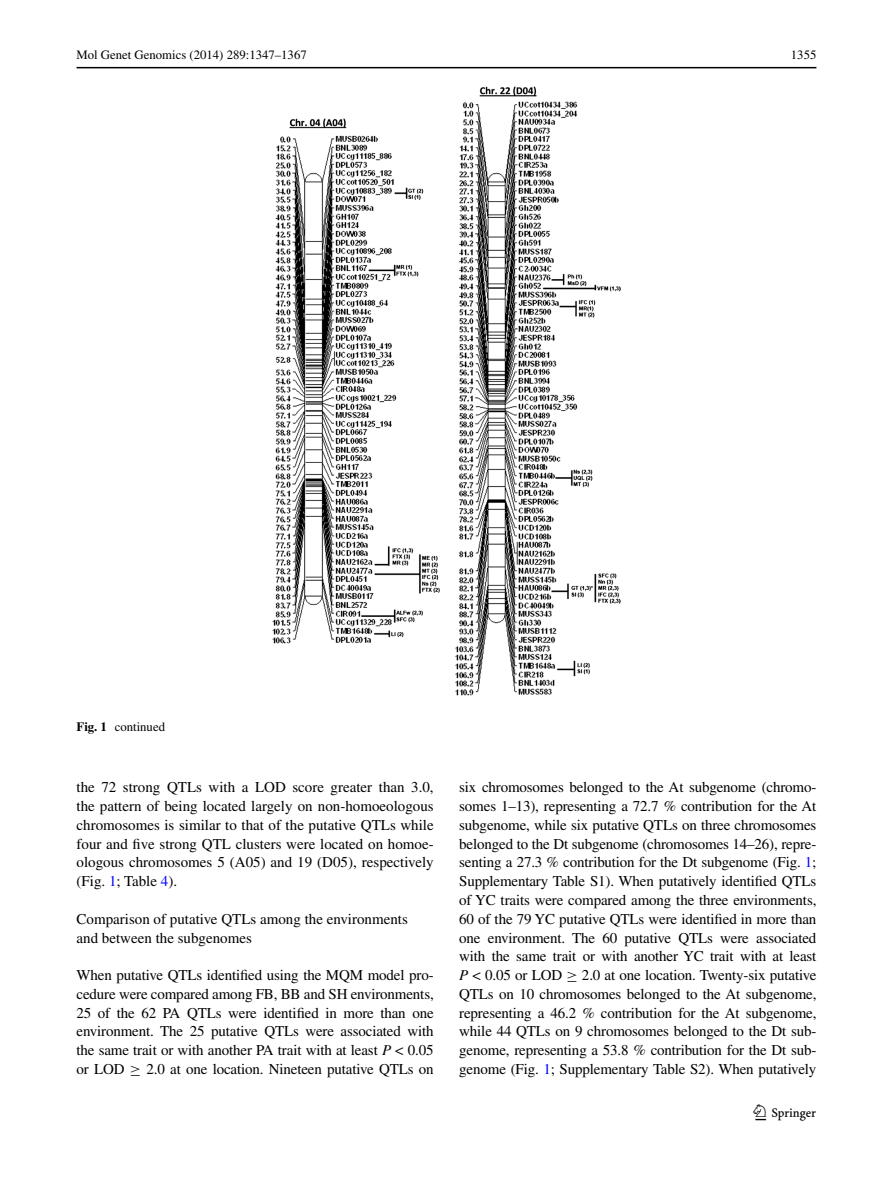
<style>
.page{position:relative;width:893px;height:1187px;background:#fff}
.page>*{position:absolute;margin:0;border:0;box-sizing:border-box;transform-origin:0 0}
.t1{font:22.5px "Springnew";color:#000}
.t2{font:15px/18.8px "Times";color:#000;text-align:justify}
.t3{font:12.75px "Times";color:#000}
.s1{font-weight:700}
.s2{color:#00f}
.s3{font-style:italic}
.s4{font-family:"MTSY"}
</style>
<div class="page">
<hr style="left:77px;top:67px;width:739px;height:1px;background:#000">
<img style="left:272px;top:87px;width:349px;height:608px">
<p class="t3" style="left:77px;top:48px;width:232px">Mol Genet Genomics (2014) 289:1347–1367</p>
<p class="t3" style="left:791px;top:48px;width:27px">1355</p>
<p class="t3" style="left:77px;top:719px;width:90px"><span class="s1">Fig. 1</span> continued</p>
<p class="t2" style="left:77px;top:777px;width:359px">the 72 strong QTLs with a LOD score greater than 3.0, the pattern of being located largely on non-homoeologous chromosomes is similar to that of the putative QTLs while four and five strong QTL clusters were located on homoe&shy;ologous chromosomes 5 (A05) and 19 (D05), respectively (Fig. <span class="s2">1</span>; Table <span class="s2">4</span>).</p>
<p class="t2" style="left:77px;top:909px;width:333px">Comparison of putative QTLs among the environments and between the subgenomes</p>
<p class="t2" style="left:77px;top:965px;width:359px">When putative QTLs identified using the MQM model pro&shy;cedure were compared among FB, BB and SH environments, 25 of the 62 PA QTLs were identified in more than one environment. The 25 putative QTLs were associated with the same trait or with another PA trait with at least <span class="s3">P</span> &lt; 0.05 or LOD <span class="s4">≥</span> 2.0 at one location. Nineteen putative QTLs on</p>
<p class="t2" style="left:459px;top:777px;width:359px">six chromosomes belonged to the At subgenome (chromo&shy;somes 1–13), representing a 72.7 % contribution for the At subgenome, while six putative QTLs on three chromosomes belonged to the Dt subgenome (chromosomes 14–26), repre&shy;senting a 27.3 % contribution for the Dt subgenome (Fig. <span class="s2">1</span>; Supplementary Table S1). When putatively identified QTLs of YC traits were compared among the three environments, 60 of the 79 YC putative QTLs were identified in more than one environment. The 60 putative QTLs were associated with the same trait or with another YC trait with at least <span class="s3">P</span> &lt; 0.05 or LOD <span class="s4">≥</span> 2.0 at one location. Twenty-six putative QTLs on 10 chromosomes belonged to the At subgenome, representing a 46.2 % contribution for the At subgenome, while 44 QTLs on 9 chromosomes belonged to the Dt sub&shy;genome, representing a 53.8 % contribution for the Dt sub&shy;genome (Fig. <span class="s2">1</span>; Supplementary Table S2). When putatively</p>
<h1 class="t1" style="left:755px;top:1104px;width:62px">1 3</h1>
</div>
